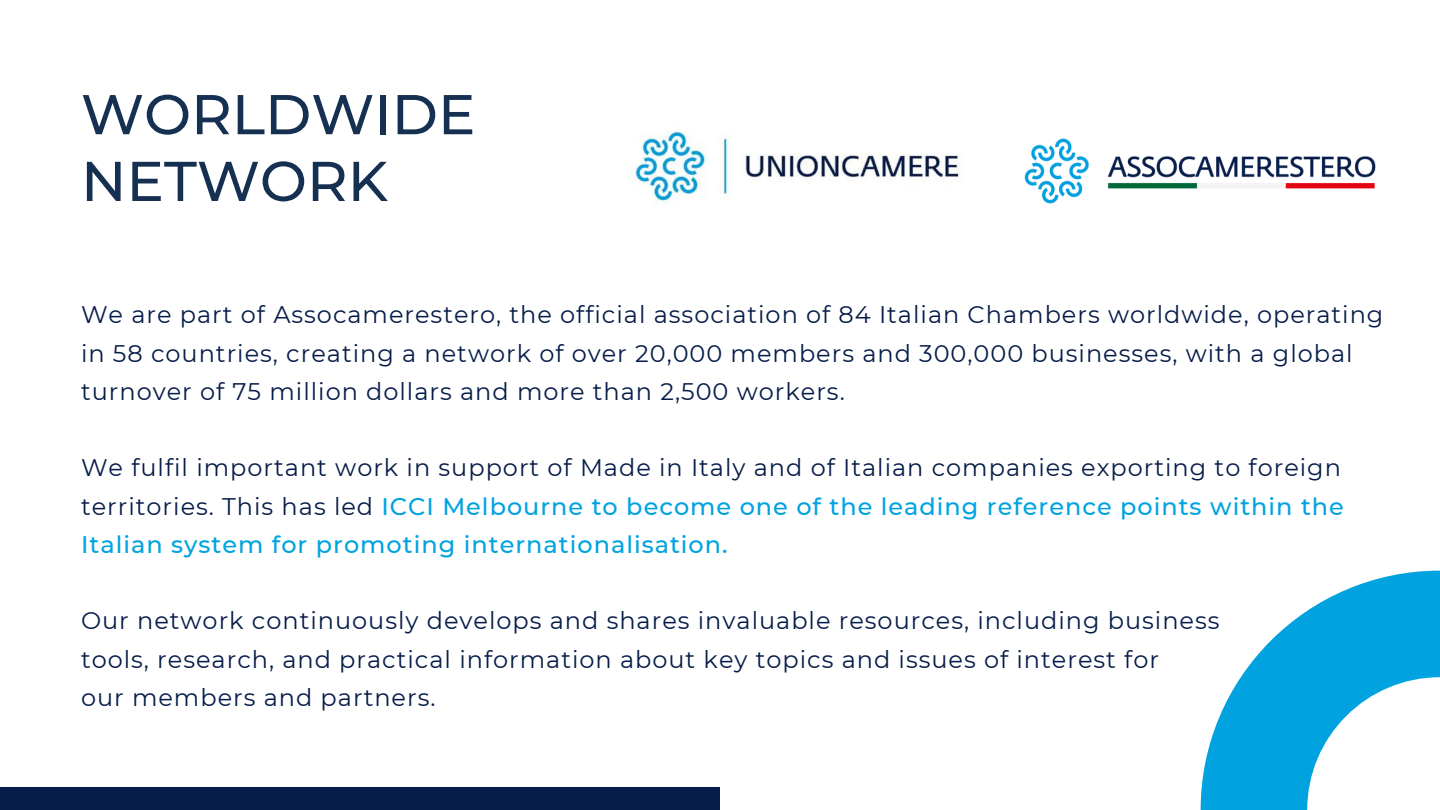
<style>
.page{position:relative;width:1440px;height:810px;background:#fff}
.page>*{position:absolute;margin:0;border:0;box-sizing:border-box;transform-origin:0 0}
.t1{font:500 56px/66.8px "Montserrat";color:#163052}
.t2{font:24px/38.2px "Montserrat";letter-spacing:.04em;color:#071d49}
.t3{font:500 24px/38.2px "Montserrat";letter-spacing:.04em;color:#00a3e0}
.s1{font-weight:400;color:#071d49}
</style>
<div class="page">
<img style="left:1024px;top:139px;width:352px;height:65px">
<img style="left:635px;top:131px;width:324px;height:70px">
<svg style="left:1201px;top:571px;width:239px;height:239px;fill:#00a3e0"></svg>
<div style="left:0;top:787px;width:720px;height:23px;background:#071d49"></div>
<p class="t1" style="left:81px;top:81px;width:396px">WORLDWIDE<br>NETWORK</p>
<p class="t2" style="left:81px;top:296px;width:1304px">We are part of Assocamerestero, the official association of 84 Italian Chambers worldwide, operating in 58 countries, creating a network of over 20,000 members and 300,000 businesses, with a global turnover of 75 million dollars and more than 2,500 workers.</p>
<p class="t3" style="left:81px;top:449px;width:1264px"><span class="s1">We fulfil important work in support of Made in Italy and of Italian companies exporting to foreign territories. This has led</span> ICCI Melbourne to become one of the leading reference points within the<br>Italian system for promoting internationalisation.</p>
<p class="t2" style="left:81px;top:602px;width:1140px">Our network continuously develops and shares invaluable resources, including business</p>
<p class="t2" style="left:81px;top:640px;width:1080px">tools, research, and practical information about key topics and issues of interest for</p>
<p class="t2" style="left:81px;top:678px;width:356px">our members and partners.</p>
</div>
